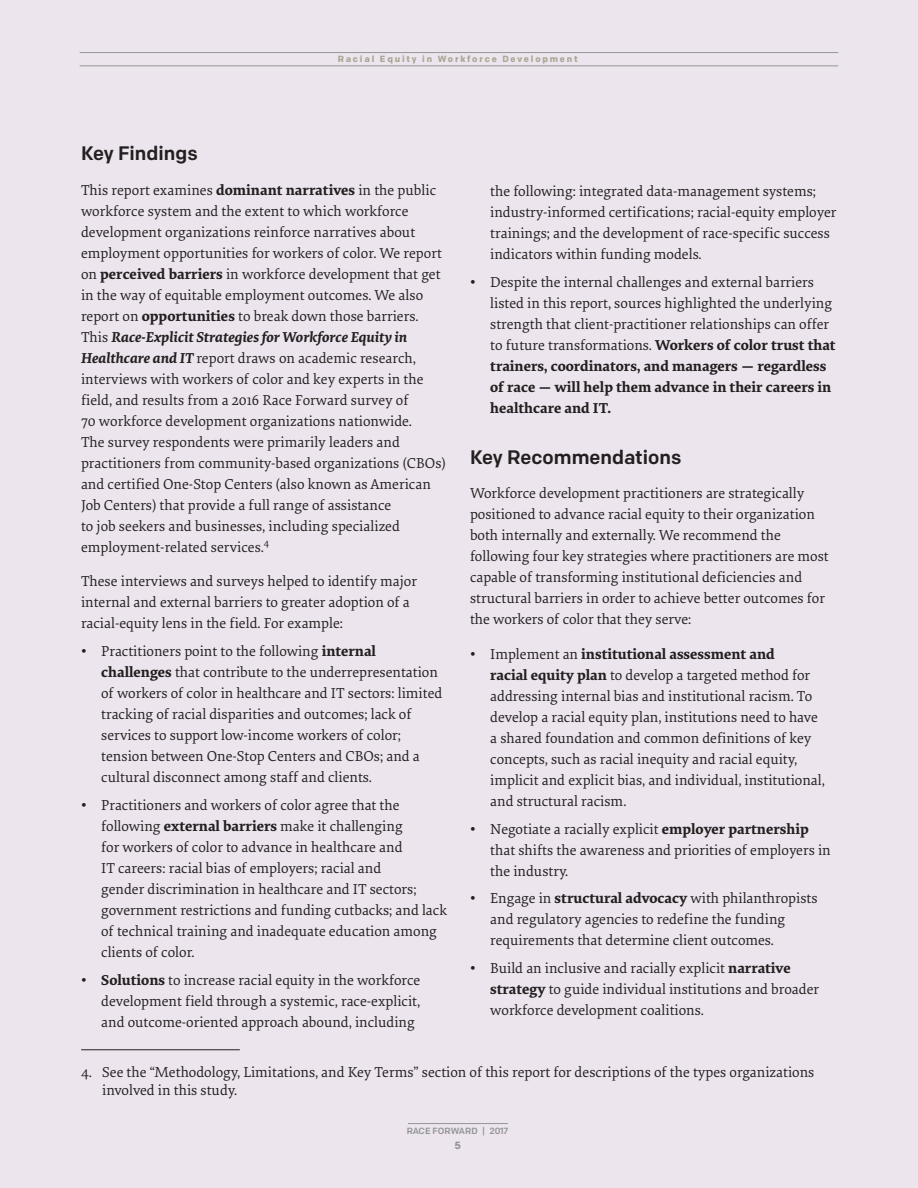
<style>
.page{position:relative;width:918px;height:1188px;background:#ece5ed}
.page>*{position:absolute;margin:0;border:0;box-sizing:border-box;transform-origin:0 0}
.heading_2{font:500 19.5px "Colfax";color:#231f20}
.elena_body{font:15px/21px "Elena";color:#231f20}
.endnotes{font:15px/18px "Elena";color:#231f20}
.t1{font:700 10.5px "Colfax";color:#939598}
.t2{font:700 9px "Colfax";letter-spacing:.2em;color:#aca494}
.t3{font:500 9px "Colfax";letter-spacing:-.015em;color:#939598}
.s1{font-weight:700}
.s2{font-weight:700;font-style:italic}
</style>
<div class="page">
<hr style="left:80px;top:66px;width:758px;height:1px;background:#939598">
<hr style="left:80px;top:52px;width:758px;height:1px;background:#939598">
<hr style="left:408px;top:1123px;width:100px;height:1px;background:#939598">
<hr style="left:81px;top:1049px;width:159px;height:1px;background:#231f20">
<p class="t2" style="left:338px;top:54px;width:241px">Racial Equity in Workforce Development</p>
<p class="heading_2" style="left:81px;top:142px;width:118px">Key Findings</p>
<p class="elena_body" style="left:81px;top:179px;width:366px">This report examines <span class="s1">dominant narratives</span> in the public workforce system and the extent to which workforce development organizations reinforce narratives about employment opportunities for workers of color. We report on <span class="s1">perceived barriers</span> in workforce development that get in the way of equitable employment outcomes. We also report on <span class="s1">opportunities</span> to break down those barriers.<br>This <span class="s2">Race-Explicit Strategies for Workforce Equity in Healthcare and IT</span> report draws on academic research, interviews with workers of color and key experts in the field, and results from a 2016 Race Forward survey of<br>70 workforce development organizations nationwide.<br>The survey respondents were primarily leaders and practitioners from community-based organizations (CBOs) and certified One-Stop Centers (also known as American Job Centers) that provide a full range of assistance<br>to job seekers and businesses, including specialized employment-related services.<sup>4</sup></p>
<p class="elena_body" style="left:81px;top:570px;width:337px">These interviews and surveys helped to identify major internal and external barriers to greater adoption of a racial-equity lens in the field. For example:</p>
<p class="elena_body" style="left:101px;top:640px;width:343px;text-indent:-20px">• Practitioners point to the following <span class="s1">internal challenges</span> that contribute to the underrepresentation of workers of color in healthcare and IT sectors: limited tracking of racial disparities and outcomes; lack of services to support low-income workers of color; tension between One-Stop Centers and CBOs; and a cultural disconnect among staff and clients.</p>
<p class="elena_body" style="left:101px;top:794px;width:347px;text-indent:-20px">• Practitioners and workers of color agree that the following <span class="s1">external barriers</span> make it challenging<br>for workers of color to advance in healthcare and<br>IT careers: racial bias of employers; racial and<br>gender discrimination in healthcare and IT sectors; government restrictions and funding cutbacks; and lack of technical training and inadequate education among clients of color.</p>
<p class="elena_body" style="left:101px;top:969px;width:321px;text-align:justify;text-indent:-20px">• <span class="s1">Solutions</span> to increase racial equity in the workforce development field through a systemic, race-explicit, and outcome-oriented approach abound, including</p>
<p class="elena_body" style="left:490px;top:180px;width:348px">the following: integrated data-management systems; industry-informed certifications; racial-equity employer trainings; and the development of race-specific success indicators within funding models.</p>
<p class="elena_body" style="left:490px;top:271px;width:347px;text-indent:-20px">• Despite the internal challenges and external barriers listed in this report, sources highlighted the underlying strength that client-practitioner relationships can offer to future transformations. <span class="s1">Workers of color trust that trainers, coordinators, and managers — regardless of race — will help them advance in their careers in healthcare and IT.</span></p>
<p class="heading_2" style="left:470px;top:445px;width:213px">Key Recommendations</p>
<p class="elena_body" style="left:470px;top:482px;width:360px">Workforce development practitioners are strategically positioned to advance racial equity to their organization both internally and externally. We recommend the following four key strategies where practitioners are most capable of transforming institutional deficiencies and structural barriers in order to achieve better outcomes for the workers of color that they serve:</p>
<p class="elena_body" style="left:490px;top:643px;width:336px;text-indent:-20px">• Implement an <span class="s1">institutional assessment and<br>racial equity plan</span> to develop a targeted method for addressing internal bias and institutional racism. To develop a racial equity plan, institutions need to have a shared foundation and common definitions of key concepts, such as racial inequity and racial equity, implicit and explicit bias, and individual, institutional, and structural racism.</p>
<p class="elena_body" style="left:490px;top:818px;width:342px;text-indent:-20px">• Negotiate a racially explicit <span class="s1">employer partnership </span>that shifts the awareness and priorities of employers in the industry.</p>
<p class="elena_body" style="left:490px;top:887px;width:329px;text-indent:-20px">• Engage in <span class="s1">structural advocacy</span> with philanthropists and regulatory agencies to redefine the funding requirements that determine client outcomes.</p>
<p class="elena_body" style="left:490px;top:957px;width:330px;text-indent:-20px">• Build an inclusive and racially explicit <span class="s1">narrative strategy</span> to guide individual institutions and broader workforce development coalitions.</p>
<p class="endnotes" style="left:102px;top:1062px;width:714px;text-indent:-21px">4. See the “Methodology, Limitations, and Key Terms” section of this report for descriptions of the types organizations involved in this study.</p>
<p class="t3" style="left:407px;top:1125px;width:103px">RACE FORWARD | 2017</p>
<p class="t1" style="left:454px;top:1138px;width:8px">5</p>
</div>
